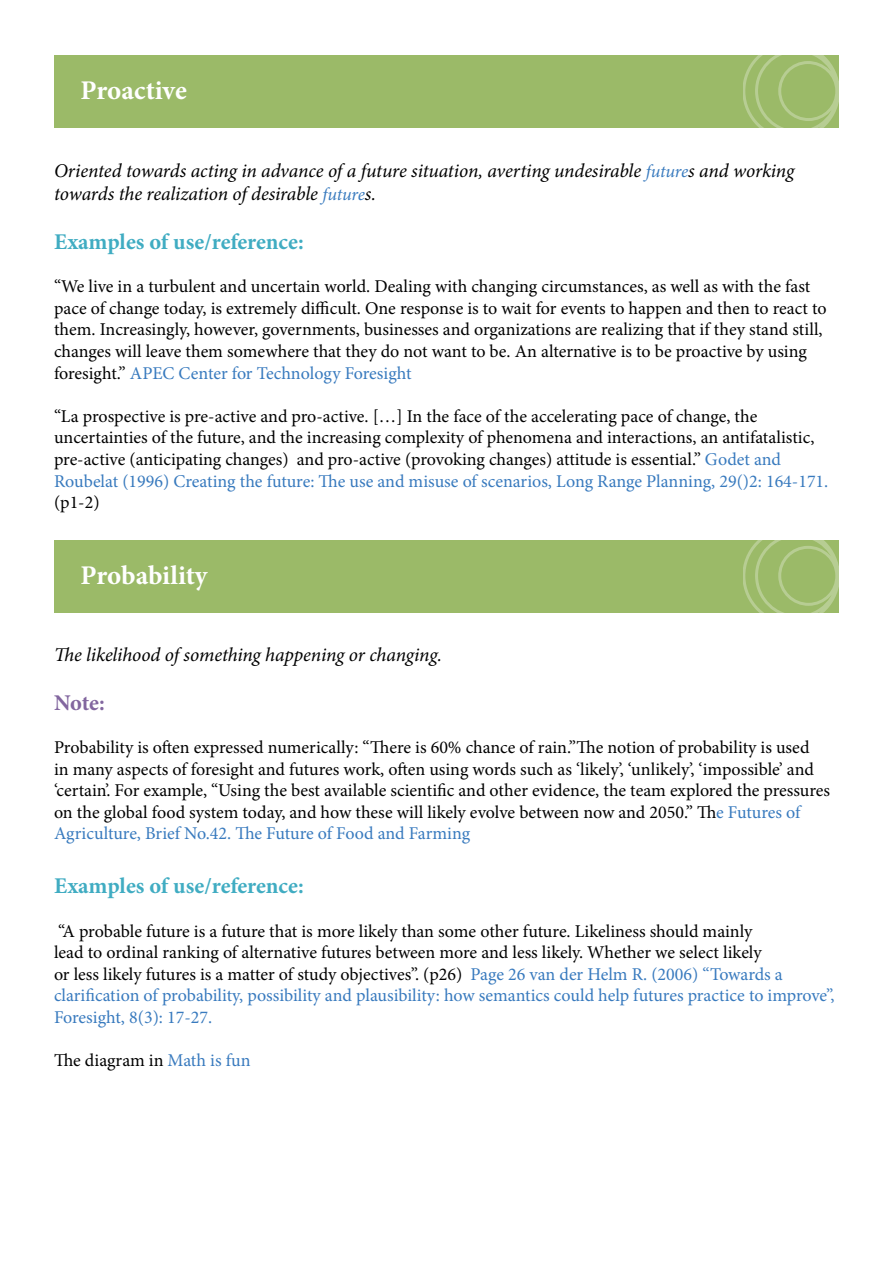
<style>
.page{position:relative;width:893px;height:1263px;background:#fff}
.page>*{position:absolute;margin:0;border:0;box-sizing:border-box;transform-origin:0 0}
.t1{font:700 27px "Minion Pro";letter-spacing:-.005em;color:#fff}
.t2{font:700 22.5px "Minion Pro";letter-spacing:-.005em;color:#40acc2}
.t3{font:700 22.5px "Minion Pro";color:#82669f}
.t4{font:italic 19.5px/23.4px "Minion Pro";letter-spacing:-.01em;color:#000}
.t5{font:18px/21.6px "Minion Pro";letter-spacing:-.005em;color:#000}
.s1{font-size:18px;color:#387abe}
.s2{color:#387abe}
</style>
<div class="page">
<div style="left:54px;top:55px;width:785px;height:73px;background:#9bba68"></div>
<svg style="left:743px;top:55px;width:96px;height:73px"></svg>
<div style="left:54px;top:540px;width:785px;height:72px;background:#9bba68"></div>
<svg style="left:743px;top:540px;width:96px;height:73px"></svg>
<h1 class="t1" style="left:81px;top:71px;width:108px">Proactive</h1>
<p class="t4" style="left:54px;top:159px;width:742px">Oriented towards acting in advance of a future situation, averting undesirable <span class="s1">future</span>s and working towards the realization of desirable <span class="s1">future</span>s.</p>
<p class="t2" style="left:54px;top:226px;width:251px">Examples of use/reference:</p>
<p class="t5" style="left:54px;top:276px;width:774px">“We live in a turbulent and uncertain world. Dealing with changing circumstances, as well as with the fast pace of change today, is extremely difficult. One response is to wait for events to happen and then to react to them. Increasingly, however, governments, businesses and organizations are realizing that if they stand still, changes will leave them somewhere that they do not want to be. An alternative is to be proactive by using foresight.” <span class="s2">APEC Center for Technology Foresight</span></p>
<p class="t5" style="left:54px;top:405px;width:776px">“La prospective is pre-active and pro-active. […] In the face of the accelerating pace of change, the uncertainties of the future, and the increasing complexity of phenomena and interactions, an antifatalistic, pre-active (anticipating changes) and pro-active (provoking changes) attitude is essential.” <span class="s2">Godet and Roubelat (1996) Creating the future: The use and misuse of scenarios, Long Range Planning, 29()2: 164-171.</span></p>
<p class="t5" style="left:54px;top:492px;width:47px">(p1-2)</p>
<h1 class="t1" style="left:81px;top:556px;width:128px">Probability</h1>
<p class="t4" style="left:54px;top:643px;width:389px">The likelihood of something happening or changing.</p>
<p class="t3" style="left:54px;top:687px;width:52px">Note:</p>
<p class="t5" style="left:54px;top:736px;width:778px">Probability is often expressed numerically: “There is 60% chance of rain.”The notion of probability is used<br>in many aspects of foresight and futures work, often using words such as ‘likely’, ‘unlikely’, ‘impossible’ and ‘certain’. For example, “Using the best available scientific and other evidence, the team explored the pressures on the global food system today, and how these will likely evolve between now and 2050.” Th<span class="s2">e Futures of Agriculture, Brief No.42. The Future of Food and Farming</span></p>
<p class="t2" style="left:54px;top:870px;width:251px">Examples of use/reference:</p>
<p class="t5" style="left:54px;top:920px;width:782px">“A probable future is a future that is more likely than some other future. Likeliness should mainly<br>lead to ordinal ranking of alternative futures between more and less likely. Whether we select likely<br>or less likely futures is a matter of study objectives”. (p26) <span class="s2">Page 26 van der Helm R. (2006) “Towards a clarification of probability, possibility and plausibility: how semantics could help futures practice to improve”, Foresight, 8(3): 17-27.</span></p>
<p class="t5" style="left:54px;top:1050px;width:198px">The diagram in <span class="s2">Math is fun</span></p>
</div>
